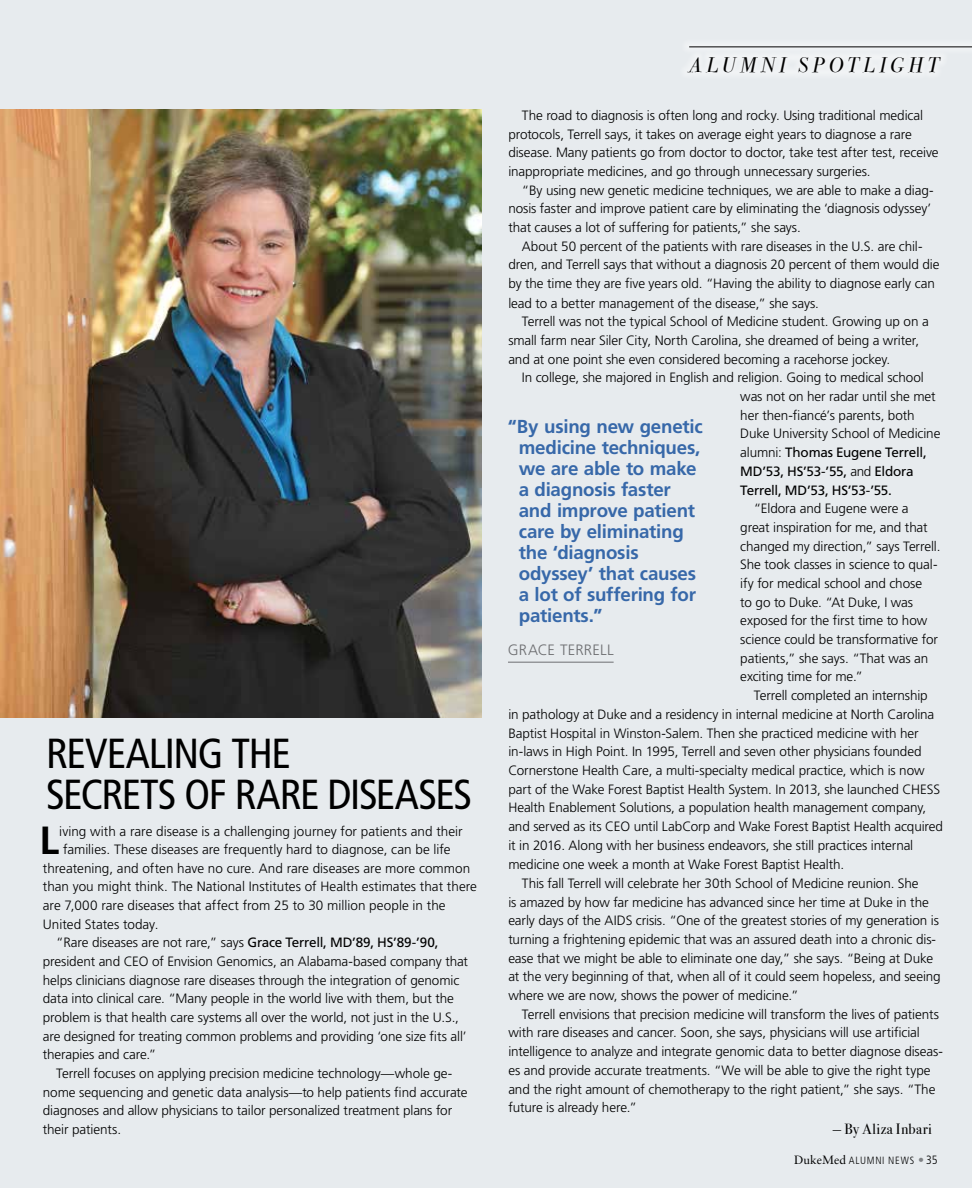
<style>
.page{position:relative;width:972px;height:1188px;background:#fff}
.page>*{position:absolute;margin:0;border:0;box-sizing:border-box;transform-origin:0 0}
.t1{font:condensed 42px/40.5px "Frutiger LT Pro";letter-spacing:-.03em;color:#000}
.t2{font:700 39.3px "Frutiger LT Pro";color:#000}
.t3{font:italic 21px "Bodoni Svty Two ITCTT";letter-spacing:.205em;color:#000}
.t4{font:700 18.75px/21px "Frutiger LT Pro";letter-spacing:-.015em;color:#3768a9}
.t5{font:15px "Bodoni Svty Two ITCTT";letter-spacing:.03em;color:#000}
.t6{font:300 15px "Frutiger LT Pro";letter-spacing:.01em;color:#6d6e71}
.t7{font:300 13.5px/18.8px "Frutiger LT Pro";letter-spacing:-.005em;color:#000}
.t8{font:300 condensed 10.5px "Frutiger LT Pro";letter-spacing:.07em;color:#000}
.s1{font-weight:400}
.s2{font-family:"Sabon LT Std";font-weight:400;font-stretch:normal;font-size:12px}
.s3{font-weight:700;font-stretch:normal;font-size:12px;color:#808285}
.s4{font-size:12px}
</style>
<div class="page">
<div style="left:1px;top:0;width:971px;height:1188px;background:#e7ebee"></div>
<img style="left:1px;top:110px;width:480px;height:607px">
<hr style="left:508px;top:662px;width:106px;height:1px;background:#6d6e71">
<div style="left:679px;top:39px;width:293px;height:41px;background:#eef1f3"></div>
<hr style="left:689px;top:46px;width:283px;height:1px;background:#000">
<h1 class="t1" style="left:46px;top:734px;width:427px">REVEALING THE<br>SECRETS OF RARE DISEASES</h1>
<h2 class="t2" style="left:40px;top:817px;width:21px">L</h2>
<p class="t7" style="left:59px;top:822px;width:405px">iving with a rare disease is a challenging journey for patients and their</p>
<p class="t7" style="left:63px;top:840px;width:389px">families. These diseases are frequently hard to diagnose, can be life</p>
<p class="t7" style="left:43px;top:859px;width:429px">threatening, and often have no cure. And rare diseases are more common</p>
<p class="t7" style="left:43px;top:877px;width:436px">than you might think. The National Institutes of Health estimates that there</p>
<p class="t7" style="left:43px;top:896px;width:404px">are 7,000 rare diseases that affect from 25 to 30 million people in the</p>
<p class="t7" style="left:43px;top:915px;width:117px">United States today.</p>
<p class="t7" style="left:56px;top:933px;width:384px">“Rare diseases are not rare,” says <span class="s1">Grace Terrell, MD’89, HS’89-’90,</span></p>
<p class="t7" style="left:43px;top:952px;width:427px">president and CEO of Envision Genomics, an Alabama-based company that</p>
<p class="t7" style="left:43px;top:971px;width:418px">helps clinicians diagnose rare diseases through the integration of genomic</p>
<p class="t7" style="left:43px;top:989px;width:413px">data into clinical care. “Many people in the world live with them, but the</p>
<p class="t7" style="left:43px;top:1008px;width:418px">problem is that health care systems all over the world, not just in the U.S.,</p>
<p class="t7" style="left:43px;top:1027px;width:425px">are designed for treating common problems and providing ‘one size fits all’</p>
<p class="t7" style="left:43px;top:1045px;width:115px">therapies and care.”</p>
<p class="t7" style="left:56px;top:1064px;width:398px">Terrell focuses on applying precision medicine technology—whole ge-</p>
<p class="t7" style="left:43px;top:1083px;width:426px">nome sequencing and genetic data analysis—to help patients find accurate</p>
<p class="t7" style="left:43px;top:1101px;width:411px">diagnoses and allow physicians to tailor personalized treatment plans for</p>
<p class="t7" style="left:43px;top:1120px;width:80px">their patients.</p>
<h3 class="t3" style="left:689px;top:47px;width:252px">ALUMNI SPOTLIGHT</h3>
<p class="t7" style="left:508px;top:106px;width:432px;text-indent:14px">The road to diagnosis is often long and rocky. Using traditional medical protocols, Terrell says, it takes on average eight years to diagnose a rare disease. Many patients go from doctor to doctor, take test after test, receive inappropriate medicines, and go through unnecessary surgeries.</p>
<p class="t7" style="left:508px;top:181px;width:427px;text-indent:14px">“By using new genetic medicine techniques, we are able to make a diag&shy;nosis faster and improve patient care by eliminating the ‘diagnosis odyssey’ that causes a lot of suffering for patients,” she says.</p>
<p class="t7" style="left:508px;top:237px;width:433px;text-indent:14px">About 50 percent of the patients with rare diseases in the U.S. are chil&shy;dren, and Terrell says that without a diagnosis 20 percent of them would die by the time they are five years old. “Having the ability to diagnose early can lead to a better management of the disease,” she says.</p>
<p class="t7" style="left:508px;top:312px;width:422px;text-indent:14px">Terrell was not the typical School of Medicine student. Growing up on a small farm near Siler City, North Carolina, she dreamed of being a writer, and at one point she even considered becoming a racehorse jockey.</p>
<p class="t7" style="left:740px;top:368px;width:202px;text-indent:-218px">In college, she majored in English and religion. Going to medical school was not on her radar until she met her then-fiancé’s parents, both Duke University School of Medicine alumni: <span class="s1">Thomas Eugene Terrell, MD’53, HS’53-’55,</span> and <span class="s1">Eldora Terrell, MD’53, HS’53-’55.</span></p>
<p class="t7" style="left:740px;top:499px;width:202px;text-indent:14px">“Eldora and Eugene were a great inspiration for me, and that changed my direction,” says Terrell.<br>She took classes in science to qual&shy;ify for medical school and chose<br>to go to Duke. “At Duke, I was exposed for the first time to how science could be transformative for patients,” she says. “That was an exciting time for me.”</p>
<p class="t7" style="left:754px;top:686px;width:175px">Terrell completed an internship</p>
<p class="t7" style="left:508px;top:705px;width:428px">in pathology at Duke and a residency in internal medicine at North Carolina</p>
<p class="t7" style="left:508px;top:724px;width:412px">Baptist Hospital in Winston-Salem. Then she practiced medicine with her</p>
<p class="t7" style="left:508px;top:742px;width:415px">in-laws in High Point. In 1995, Terrell and seven other physicians founded</p>
<p class="t7" style="left:508px;top:761px;width:418px">Cornerstone Health Care, a multi-specialty medical practice, which is now</p>
<p class="t7" style="left:508px;top:780px;width:433px">part of the Wake Forest Baptist Health System. In 2013, she launched CHESS</p>
<p class="t7" style="left:508px;top:798px;width:420px">Health Enablement Solutions, a population health management company,</p>
<p class="t7" style="left:508px;top:817px;width:436px">and served as its CEO until LabCorp and Wake Forest Baptist Health acquired</p>
<p class="t7" style="left:508px;top:836px;width:406px">it in 2016. Along with her business endeavors, she still practices internal</p>
<p class="t7" style="left:508px;top:855px;width:337px">medicine one week a month at Wake Forest Baptist Health.</p>
<p class="t7" style="left:522px;top:874px;width:398px">This fall Terrell will celebrate her 30th School of Medicine reunion. She</p>
<p class="t7" style="left:508px;top:893px;width:422px">is amazed by how far medicine has advanced since her time at Duke in the</p>
<p class="t7" style="left:508px;top:911px;width:432px">early days of the AIDS crisis. “One of the greatest stories of my generation is</p>
<p class="t7" style="left:508px;top:930px;width:429px">turning a frightening epidemic that was an assured death into a chronic dis-</p>
<p class="t7" style="left:508px;top:949px;width:426px">ease that we might be able to eliminate one day,” she says. “Being at Duke</p>
<p class="t7" style="left:508px;top:967px;width:434px">at the very beginning of that, when all of it could seem hopeless, and seeing</p>
<p class="t7" style="left:508px;top:986px;width:292px">where we are now, shows the power of medicine.”</p>
<p class="t7" style="left:522px;top:1005px;width:419px">Terrell envisions that precision medicine will transform the lives of patients</p>
<p class="t7" style="left:508px;top:1024px;width:413px">with rare diseases and cancer. Soon, she says, physicians will use artificial</p>
<p class="t7" style="left:508px;top:1042px;width:436px">intelligence to analyze and integrate genomic data to better diagnose diseas-</p>
<p class="t7" style="left:508px;top:1061px;width:424px">es and provide accurate treatments. “We will be able to give the right type</p>
<p class="t7" style="left:508px;top:1080px;width:429px">and the right amount of chemotherapy to the right patient,” she says. “The</p>
<p class="t7" style="left:508px;top:1098px;width:130px">future is already here.”</p>
<p class="t5" style="left:832px;top:1117px;width:101px">— By Aliza Inbari</p>
<h3 class="t4" style="left:519px;top:416px;width:186px;text-indent:-11px">“By using new genetic medicine techniques, we are able to make a diagnosis faster and improve patient care by eliminating the ‘diagnosis odyssey’ that causes a lot of suffering for patients.”</h3>
<p class="t6" style="left:508px;top:641px;width:107px">GRACE TERRELL</p>
<p class="t8" style="left:794px;top:1155px;width:145px"><span class="s2">DukeMed</span> ALUMNI NEWS <span class="s3">•</span><span class="s4">35</span></p>
</div>
